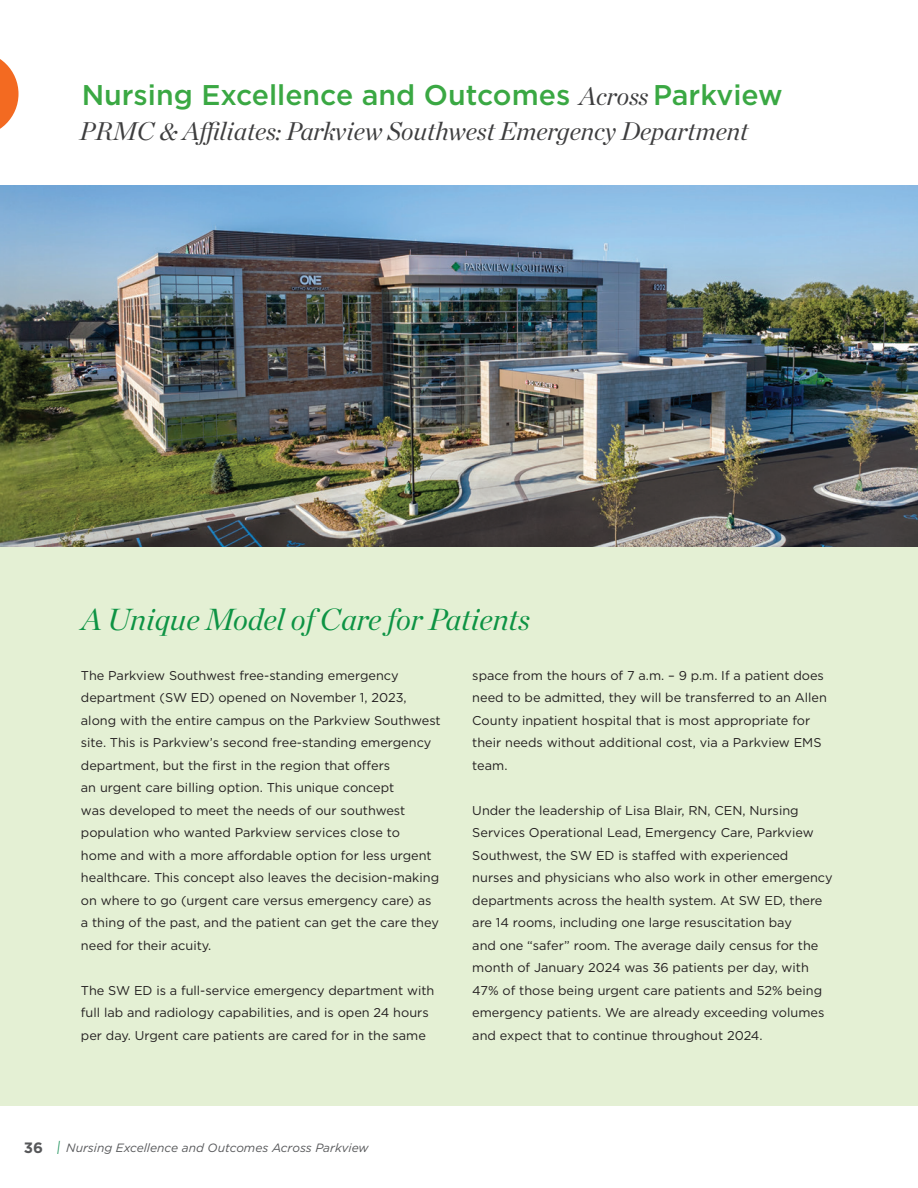
<style>
.page{position:relative;width:918px;height:1188px;background:#fff}
.page>*{position:absolute;margin:0;border:0;box-sizing:border-box;transform-origin:0 0}
.t1{font:italic 30.45px "Chronicle Display";color:#0d9344}
.t2{font:500 28.5px "Gotham";color:#3aa843}
.t3{font:italic 25.5px "Chronicle Display";color:#3e3e3f}
.t4{font:700 15px "Gotham";color:#57585a}
.t5{font:12.75px/22.5px "Gotham";color:#231f20}
.t6{font:italic 12px "Gotham";color:#57585a}
.s1{font-family:"Chronicle Display";font-weight:400;font-style:italic;font-size:25.5px;color:#3e3e3f}
.s2{font-size:18.75px;color:#108b52}
</style>
<div class="page">
<svg style="left:0;top:59px;width:19px;height:70px"></svg>
<div style="left:0;top:540px;width:918px;height:566px;background:#e4f0d4"></div>
<img style="left:0;top:186px;width:918px;height:360px">
<p class="t2" style="left:82px;top:77px;width:702px">Nursing Excellence and Outcomes <span class="s1">Across</span> Parkview</p>
<p class="t3" style="left:79px;top:111px;width:670px">PRMC &amp; Affiliates: Parkview Southwest Emergency Department</p>
<p class="t1" style="left:81px;top:596px;width:450px">A Unique Model of Care for Patients</p>
<p class="t5" style="left:472px;top:664px;width:356px">space from the hours of 7 a.m. – 9 p.m. If a patient does need to be admitted, they will be transferred to an Allen County inpatient hospital that is most appropriate for their needs without additional cost, via a Parkview EMS team.</p>
<p class="t5" style="left:472px;top:799px;width:362px">Under the leadership of Lisa Blair, RN, CEN, Nursing Services Operational Lead, Emergency Care, Parkview Southwest, the SW ED is staffed with experienced nurses and physicians who also work in other emergency departments across the health system. At SW ED, there are 14 rooms, including one large resuscitation bay<br>and one “safer” room. The average daily census for the month of January 2024 was 36 patients per day, with 47% of those being urgent care patients and 52% being emergency patients. We are already exceeding volumes and expect that to continue throughout 2024.</p>
<p class="t5" style="left:81px;top:664px;width:361px">The Parkview Southwest free-standing emergency department (SW ED) opened on November 1, 2023, along with the entire campus on the Parkview Southwest site. This is Parkview’s second free-standing emergency department, but the first in the region that offers<br>an urgent care billing option. This unique concept<br>was developed to meet the needs of our southwest population who wanted Parkview services close to<br>home and with a more affordable option for less urgent healthcare. This concept also leaves the decision-making on where to go (urgent care versus emergency care) as a thing of the past, and the patient can get the care they need for their acuity.</p>
<p class="t5" style="left:81px;top:979px;width:355px">The SW ED is a full-service emergency department with full lab and radiology capabilities, and is open 24 hours per day. Urgent care patients are cared for in the same</p>
<p class="t4" style="left:24px;top:1137px;width:21px">36</p>
<p class="t6" style="left:57px;top:1140px;width:313px"><span class="s2">I</span> Nursing Excellence and Outcomes Across Parkview</p>
</div>
